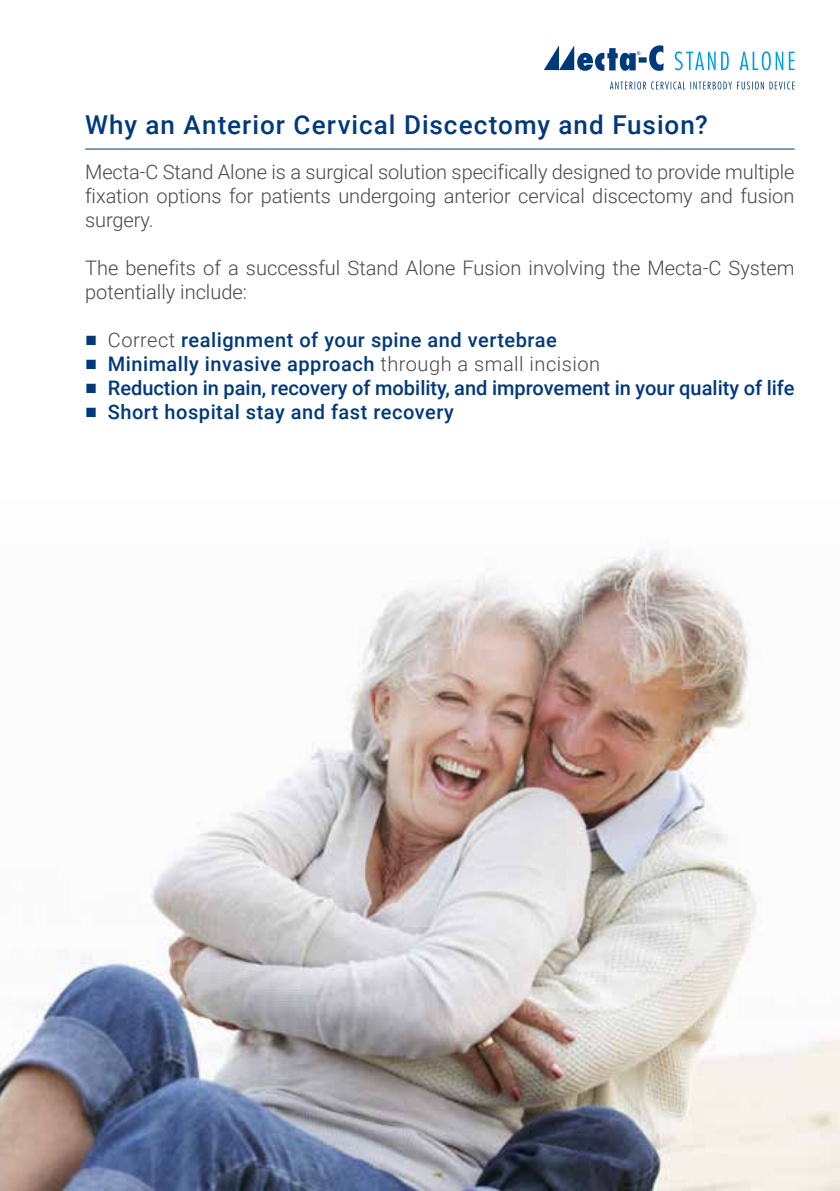
<style>
.page{position:relative;width:840px;height:1191px;background:#fff}
.page>*{position:absolute;margin:0;border:0;box-sizing:border-box;transform-origin:0 0}
.t1{font:500 26px "Roboto";letter-spacing:.04em;color:#01397d}
.t2{font:300 20px/24px "Roboto";color:#474747;text-align:justify}
.t3{font:500 20px "Roboto";letter-spacing:.025em;color:#01397d}
.t4{font:500 20px "Roboto";color:#01397d}
.s1{font-family:"Arial";font-weight:400}
.s2{font-weight:300;color:#474747}
</style>
<div class="page">
<hr style="left:85px;top:148px;width:709px;height:1px;background:#01397d">
<img style="left:0;top:549px;width:839px;height:642px">
<svg style="left:674px;top:51px;width:120px;height:19px"></svg>
<svg style="left:544px;top:45px;width:119px;height:26px"></svg>
<svg style="left:610px;top:81px;width:184px;height:8px"></svg>
<h1 class="t1" style="left:85px;top:107px;width:623px">Why an Anterior Cervical Discectomy and Fusion?</h1>
<p class="t2" style="left:85px;top:159px;width:710px">Mecta-C Stand Alone is a surgical solution specifically designed to provide multiple fixation options for patients undergoing anterior cervical discectomy and fusion surgery.</p>
<p class="t2" style="left:85px;top:255px;width:710px">The benefits of a successful Stand Alone Fusion involving the Mecta-C System potentially include:</p>
<p class="t3" style="left:85px;top:326px;width:473px"><span class="s1">■</span> <span class="s2">Correct</span> realignment of your spine and vertebrae</p>
<p class="t3" style="left:85px;top:350px;width:516px"><span class="s1">■</span> Minimally invasive approach <span class="s2">through a small incision</span></p>
<p class="t4" style="left:85px;top:374px;width:710px"><span class="s1">■</span> Reduction in pain, recovery of mobility, and improvement in your quality of life</p>
<p class="t3" style="left:85px;top:398px;width:370px"><span class="s1">■</span> Short hospital stay and fast recovery</p>
</div>
